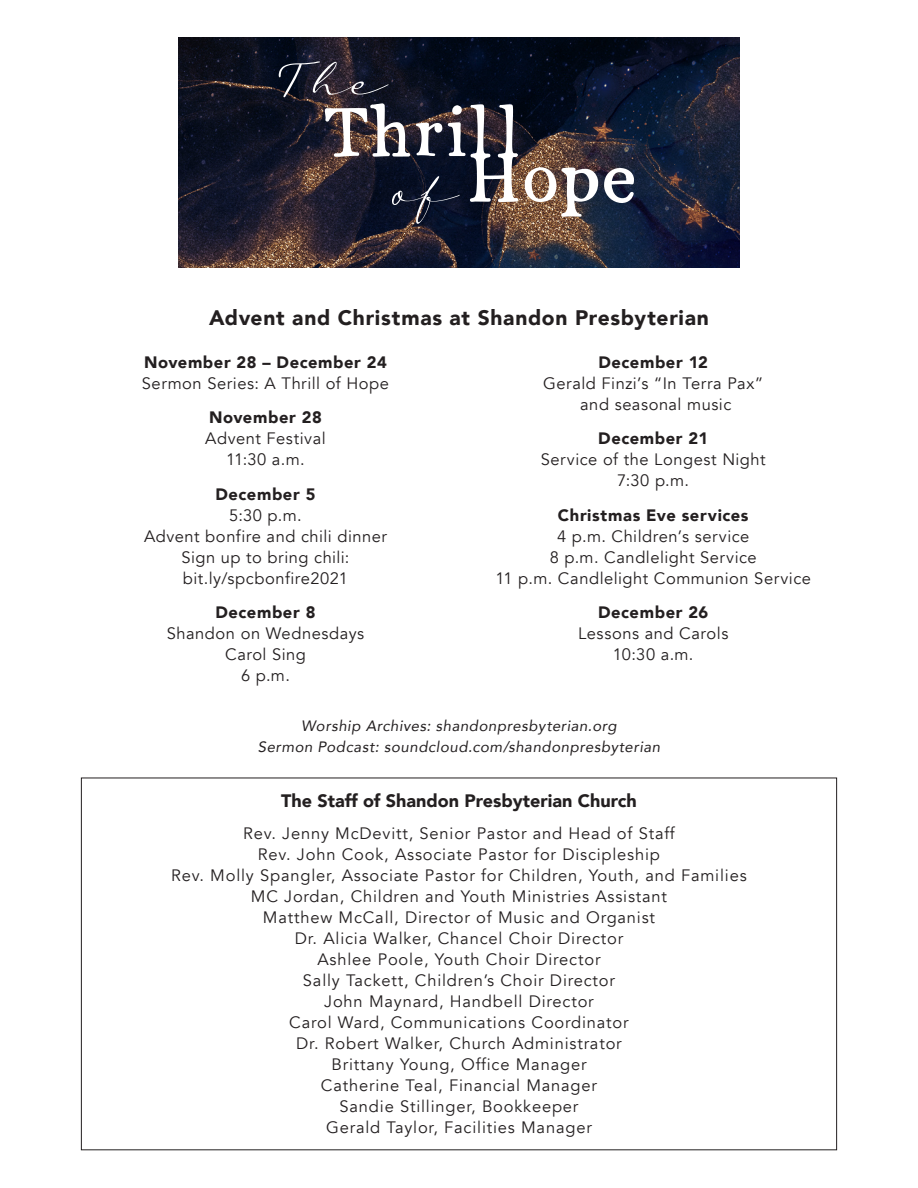
<style>
.page{position:relative;width:918px;height:1188px;background:#fff}
.page>*{position:absolute;margin:0;border:0;box-sizing:border-box;transform-origin:0 0}
.t1{font:67.5px "Hallelujah Serif";color:#fff}
.t2{font:67.5px "Hallelujah Serif";color:#fff;scale:.94 1}
.t3{font:58.5px "a Auto Signature";color:#fff}
.t4{font:900 21px "Avenir";letter-spacing:.035em;color:#231f20}
.t5{font:900 18px "Avenir";color:#231f20}
.t6{font:16.5px "Avenir";letter-spacing:.05em;color:#231f20}
.t7{font:16.5px "Avenir";letter-spacing:.03em;color:#231f20}
.t8{font:900 16.5px "Avenir";letter-spacing:.035em;color:#231f20}
.t9{font:italic 15px "Avenir";letter-spacing:.04em;color:#231f20}
</style>
<div class="page">
<img style="left:179px;top:38px;width:560px;height:229px">
<p class="t3" style="left:278px;top:39px;width:111px">The</p>
<p class="t1" style="left:326px;top:103px;width:198px">Thril l</p>
<p class="t3" style="left:394px;top:149px;width:66px">of</p>
<p class="t2" style="left:469px;top:149px;width:183px">Hope</p>
<p class="t4" style="left:209px;top:299px;width:501px">Advent and Christmas at Shandon Presbyterian</p>
<p class="t8" style="left:144px;top:348px;width:244px">November 28 – December 24</p>
<p class="t6" style="left:142px;top:373px;width:249px">Sermon Series: A Thrill of Hope</p>
<p class="t8" style="left:209px;top:403px;width:114px">November 28</p>
<p class="t7" style="left:205px;top:428px;width:122px">Advent Festival</p>
<p class="t6" style="left:226px;top:449px;width:80px">11:30 a.m.</p>
<p class="t8" style="left:216px;top:480px;width:101px">December 5</p>
<p class="t6" style="left:229px;top:505px;width:74px">5:30 p.m.</p>
<p class="t7" style="left:144px;top:526px;width:244px">Advent bonfire and chili dinner</p>
<p class="t7" style="left:181px;top:547px;width:170px">Sign up to bring chili:</p>
<p class="t7" style="left:183px;top:568px;width:167px">bit.ly/spcbonfire2021</p>
<p class="t8" style="left:216px;top:598px;width:101px">December 8</p>
<p class="t6" style="left:167px;top:623px;width:199px">Shandon on Wednesdays</p>
<p class="t7" style="left:225px;top:644px;width:82px">Carol Sing</p>
<p class="t6" style="left:241px;top:665px;width:50px">6 p.m.</p>
<p class="t8" style="left:598px;top:348px;width:111px">December 12</p>
<p class="t7" style="left:543px;top:373px;width:222px">Gerald Finzi’s “In Terra Pax”</p>
<p class="t7" style="left:580px;top:394px;width:153px">and seasonal music</p>
<p class="t8" style="left:598px;top:424px;width:111px">December 21</p>
<p class="t7" style="left:541px;top:449px;width:226px">Service of the Longest Night</p>
<p class="t6" style="left:617px;top:470px;width:73px">7:30 p.m.</p>
<p class="t8" style="left:558px;top:501px;width:192px">Christmas Eve services</p>
<p class="t7" style="left:557px;top:526px;width:194px">4 p.m. Children’s service</p>
<p class="t7" style="left:550px;top:547px;width:209px">8 p.m. Candlelight Service</p>
<p class="t7" style="left:495px;top:568px;width:317px">11 p.m. Candlelight Communion Service</p>
<p class="t8" style="left:598px;top:598px;width:112px">December 26</p>
<p class="t6" style="left:578px;top:623px;width:152px">Lessons and Carols</p>
<p class="t6" style="left:613px;top:644px;width:82px">10:30 a.m.</p>
<p class="t9" style="left:301px;top:716px;width:317px">Worship Archives: shandonpresbyterian.org</p>
<p class="t9" style="left:258px;top:737px;width:404px">Sermon Podcast: soundcloud.com/shandonpresbyterian</p>
<p class="t5" style="left:281px;top:785px;width:357px">The Staff of Shandon Presbyterian Church</p>
<p class="t6" style="left:243px;top:823px;width:433px">Rev. Jenny McDevitt, Senior Pastor and Head of Staff</p>
<p class="t6" style="left:258px;top:844px;width:404px">Rev. John Cook, Associate Pastor for Discipleship</p>
<p class="t6" style="left:171px;top:865px;width:577px">Rev. Molly Spangler, Associate Pastor for Children, Youth, and Families</p>
<p class="t6" style="left:251px;top:886px;width:418px">MC Jordan, Children and Youth Ministries Assistant</p>
<p class="t6" style="left:263px;top:907px;width:394px">Matthew McCall, Director of Music and Organist</p>
<p class="t6" style="left:295px;top:928px;width:330px">Dr. Alicia Walker, Chancel Choir Director</p>
<p class="t6" style="left:318px;top:949px;width:284px">Ashlee Poole, Youth Choir Director</p>
<p class="t6" style="left:303px;top:970px;width:314px">Sally Tackett, Children’s Choir Director</p>
<p class="t6" style="left:324px;top:991px;width:271px">John Maynard, Handbell Director</p>
<p class="t6" style="left:289px;top:1012px;width:341px">Carol Ward, Communications Coordinator</p>
<p class="t6" style="left:296px;top:1033px;width:327px">Dr. Robert Walker, Church Administrator</p>
<p class="t6" style="left:332px;top:1054px;width:256px">Brittany Young, Office Manager</p>
<p class="t6" style="left:321px;top:1075px;width:278px">Catherine Teal, Financial Manager</p>
<p class="t6" style="left:340px;top:1096px;width:240px">Sandie Stillinger, Bookkeeper</p>
<p class="t6" style="left:326px;top:1118px;width:267px">Gerald Taylor, Facilities Manager</p>
</div>
